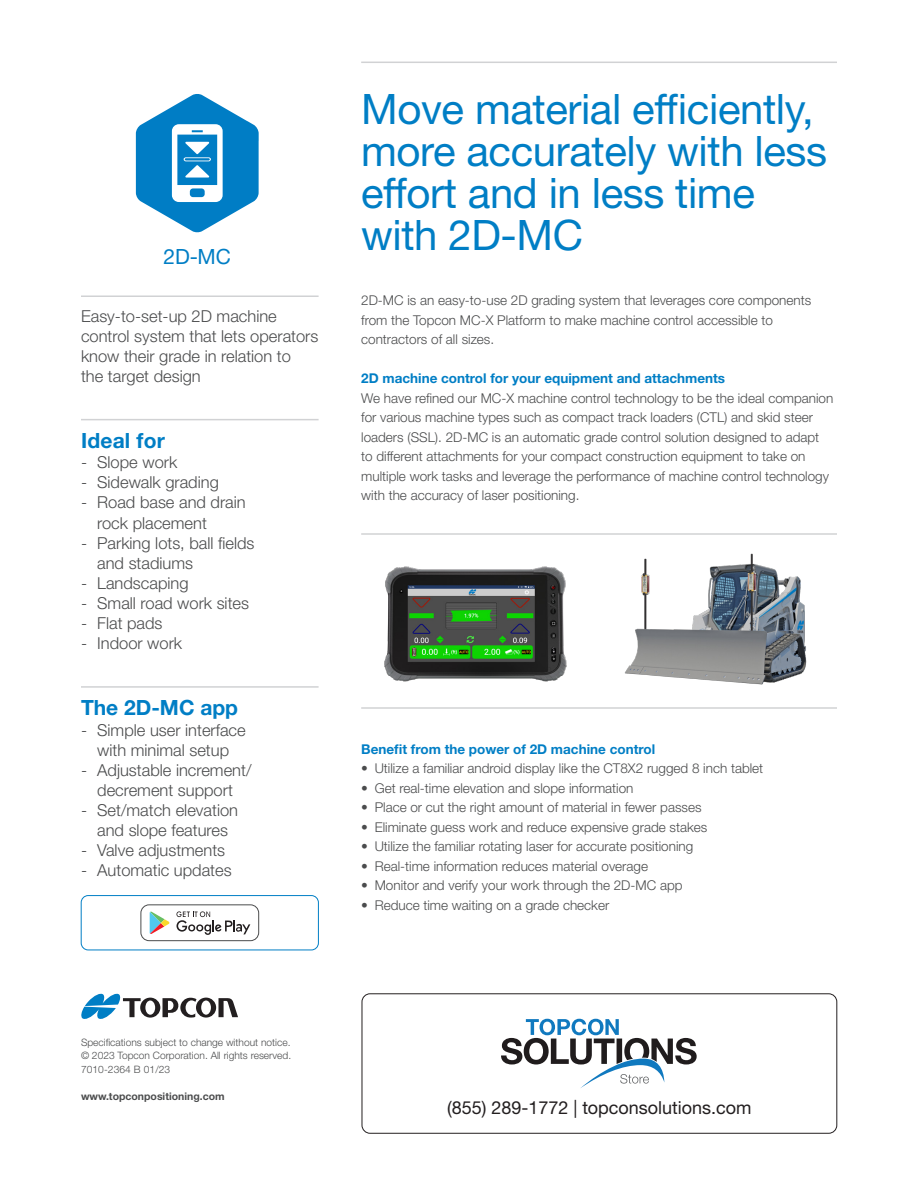
<style>
.page{position:relative;width:918px;height:1188px;background:#fff}
.page>*{position:absolute;margin:0;border:0;box-sizing:border-box;transform-origin:0 0}
.t1{font:42px/42px "Helvetica Neue LT Std";letter-spacing:-.01em;color:#007ec5}
.t2{font:700 21px "Helvetica Neue LT Std";letter-spacing:.005em;color:#007ec5}
.t3{font:21px "Helvetica Neue LT Std";color:#007ec5}
.t4{font:18px "Helvetica Neue LTW1 G";color:#231f20}
.t5{font:300 16.5px/20.1px "Helvetica Neue LT Std";color:#4b4c4d}
.t6{font:300 13.5px/19.5px "Helvetica Neue LT Std";color:#4b4c4d}
.t7{font:700 13.5px "Helvetica Neue LT Std";color:#007ec5}
.t8{font:700 10.5px "Helvetica Neue LT Std";color:#4b4c4d}
.t9{font:300 10.2px/13.2px "Helvetica Neue LT Std";color:#4b4c4d;text-align:justify}
</style>
<div class="page">
<svg style="left:81px;top:994px;width:157px;height:25px"></svg>
<hr style="left:361px;top:62px;width:476px;height:1px;background:#d1d2d4">
<div style="left:362px;top:994px;width:475px;height:139px;border:1px solid #231f20;border-radius:8px"></div>
<hr style="left:81px;top:296px;width:238px;height:1px;background:#d1d2d4">
<hr style="left:81px;top:419px;width:238px;height:1px;background:#d1d2d4">
<hr style="left:81px;top:686px;width:238px;height:2px;background:#d1d2d4">
<svg style="left:136px;top:94px;width:123px;height:139px"></svg>
<svg style="left:184px;top:157px;width:27px;height:4px"></svg>
<hr style="left:361px;top:533px;width:476px;height:2px;background:#d1d2d4">
<hr style="left:361px;top:707px;width:476px;height:2px;background:#d1d2d4">
<div style="left:141px;top:905px;width:118px;height:36px;border:1px solid #4b4c4d;border-radius:8px"></div>
<svg style="left:150px;top:911px;width:20px;height:23px"></svg>
<svg style="left:176px;top:911px;width:74px;height:24px"></svg>
<img style="left:624px;top:554px;width:183px;height:131px">
<img style="left:384px;top:566px;width:183px;height:116px">
<div style="left:81px;top:895px;width:238px;height:55px;border:1px solid #007ec5;border-radius:7px"></div>
<svg style="left:501px;top:1019px;width:196px;height:69px"></svg>
<h2 class="t3" style="left:164px;top:244px;width:69px">2D-MC</h2>
<p class="t5" style="left:81px;top:305px;width:239px">Easy-to-set-up 2D machine control system that lets operators know their grade in relation to<br>the target design</p>
<h2 class="t2" style="left:81px;top:428px;width:86px">Ideal for</h2>
<p class="t5" style="left:81px;top:452px;width:98px">- Slope work</p>
<p class="t5" style="left:81px;top:472px;width:139px">- Sidewalk grading</p>
<p class="t5" style="left:97px;top:492px;width:150px;text-indent:-16px">- Road base and drain rock placement</p>
<p class="t5" style="left:97px;top:532px;width:159px;text-indent:-16px">- Parking lots, ball fields and stadiums</p>
<p class="t5" style="left:81px;top:573px;width:109px">- Landscaping</p>
<p class="t5" style="left:81px;top:593px;width:170px">- Small road work sites</p>
<p class="t5" style="left:81px;top:613px;width:83px">- Flat pads</p>
<p class="t5" style="left:81px;top:633px;width:103px">- Indoor work</p>
<h2 class="t2" style="left:81px;top:695px;width:159px">The 2D-MC app</h2>
<p class="t5" style="left:81px;top:719px;width:166px;text-align:center">- Simple user interface with minimal setup</p>
<p class="t5" style="left:81px;top:759px;width:172px;text-align:center">- Adjustable increment/ decrement support</p>
<p class="t5" style="left:81px;top:800px;width:159px;text-align:center">- Set/match elevation and slope features</p>
<p class="t5" style="left:81px;top:840px;width:146px">- Valve adjustments</p>
<p class="t5" style="left:81px;top:860px;width:152px">- Automatic updates</p>
<h1 class="t1" style="left:361px;top:87px;width:467px">Move material efficiently, more accurately with less effort and in less time</h1>
<h1 class="t1" style="left:361px;top:213px;width:223px">with 2D-MC</h1>
<p class="t6" style="left:361px;top:290px;width:452px">2D-MC is an easy-to-use 2D grading system that leverages core components from the Topcon MC-X Platform to make machine control accessible to contractors of all sizes.</p>
<p class="t7" style="left:361px;top:370px;width:365px">2D machine control for your equipment and attachments</p>
<p class="t6" style="left:361px;top:388px;width:474px">We have refined our MC-X machine control technology to be the ideal companion for various machine types such as compact track loaders (CTL) and skid steer loaders (SSL). 2D-MC is an automatic grade control solution designed to adapt to different attachments for your compact construction equipment to take on multiple work tasks and leverage the performance of machine control technology with the accuracy of laser positioning.</p>
<p class="t7" style="left:361px;top:740px;width:295px">Benefit from the power of 2D machine control</p>
<p class="t6" style="left:361px;top:758px;width:404px">• Utilize a familiar android display like the CT8X2 rugged 8 inch tablet</p>
<p class="t6" style="left:361px;top:778px;width:274px">• Get real-time elevation and slope information</p>
<p class="t6" style="left:361px;top:797px;width:342px">• Place or cut the right amount of material in fewer passes</p>
<p class="t6" style="left:361px;top:817px;width:348px">• Eliminate guess work and reduce expensive grade stakes</p>
<p class="t6" style="left:361px;top:836px;width:334px">• Utilize the familiar rotating laser for accurate positioning</p>
<p class="t6" style="left:361px;top:856px;width:288px">• Real-time information reduces material overage</p>
<p class="t6" style="left:361px;top:875px;width:323px">• Monitor and verify your work through the 2D-MC app</p>
<p class="t6" style="left:361px;top:895px;width:250px">• Reduce time waiting on a grade checker</p>
<p class="t9" style="left:81px;top:1036px;width:212px">Specifications subject to change without notice. © 2023 Topcon Corporation. All rights reserved.<br>7010-2364 B 01/23</p>
<p class="t8" style="left:81px;top:1089px;width:145px">www.topconpositioning.com</p>
<h3 class="t4" style="left:447px;top:1097px;width:306px">(855) 289-1772 | topconsolutions.com</h3>
</div>
